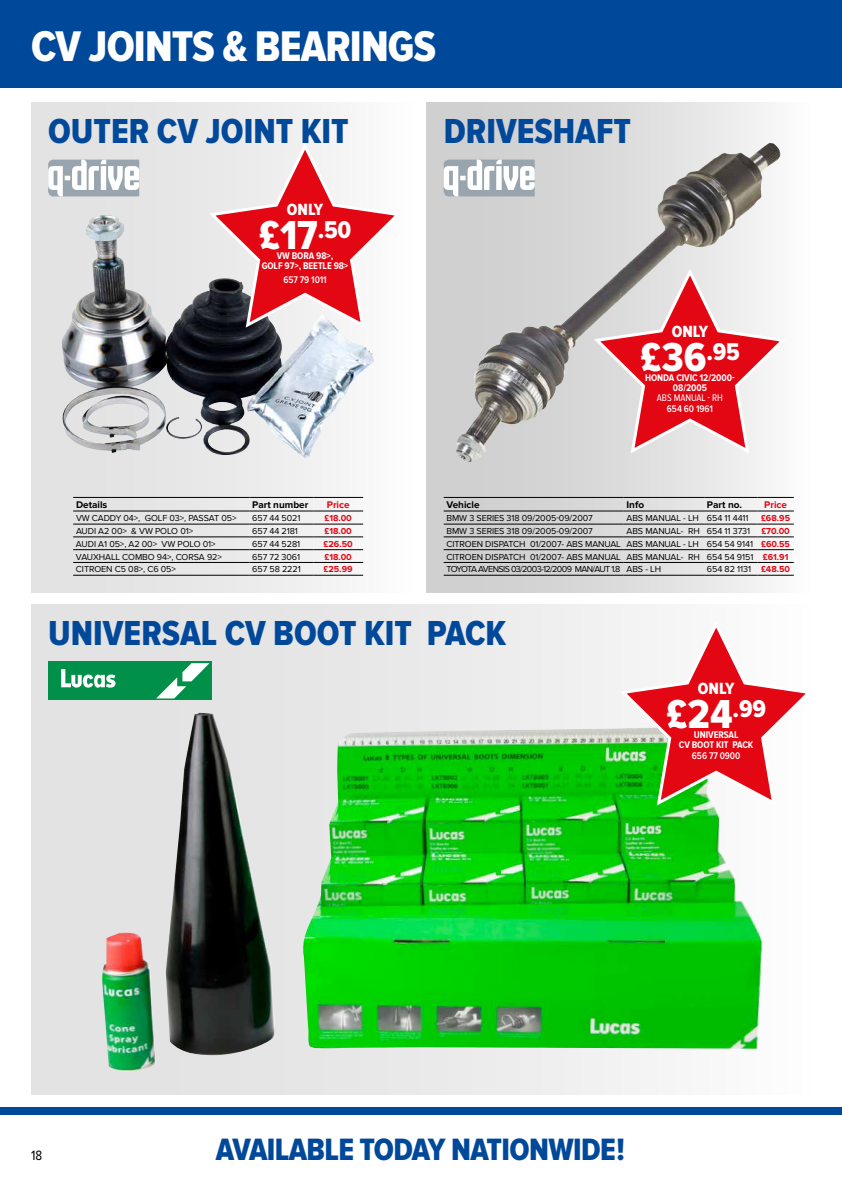
<style>
.page{position:relative;width:842px;height:1191px;background:#fff}
.page>*{position:absolute;margin:0;border:0;box-sizing:border-box;transform-origin:0 0}
.t1{font:44.5px "Proxima Nova Cond Extrabld";letter-spacing:-.02em;color:#fff}
.t2{font:41.9px "Proxima Nova Cond Extrabld";color:#fff}
.t3{font:36px "Proxima Nova Cond Extrabld";color:#00489a}
.t4{font:32px "Proxima Nova Cond Extrabld";letter-spacing:-.02em;color:#00489a}
.t5{font:16.8px "Proxima Nova Cond Extrabld";color:#fff}
.t6{font:14px "Proxima Nova Cond";color:#000}
.t7{font:700 10px/10px "Proxima Nova Cond";letter-spacing:-.01em;color:#fff;text-align:center}
.t8{font:700 10px "Proxima Nova";color:#000}
.t9{font:600 10px "Proxima Nova Cond";letter-spacing:-.01em;color:#fff}
.t10{font:10px "Proxima Nova Cond";letter-spacing:-.01em;color:#fff}
.t11{font:700 10px "Proxima Nova";color:#e30613}
.t12{font:9px/12.8px "Proxima Nova";letter-spacing:-.01em;color:#000}
.t13{font:700 9px "Proxima Nova";color:#e30613}
.s1{font-weight:700;color:#e30613}
</style>
<div class="page">
<div style="left:0;top:1107px;width:842px;height:7px;background:#00489a"></div>
<div style="left:0;top:0;width:842px;height:88px;background:#00489a"></div>
<svg style="left:31px;top:102px;width:333px;height:490px;fill:#e6e6e6"></svg>
<div style="left:31px;top:603px;width:780px;height:491px;background:linear-gradient(to right,#dbdddc,#fbfafa)"></div>
<svg style="left:427px;top:102px;width:367px;height:490px;fill:#d7d7d7"></svg>
<img style="left:102px;top:712px;width:661px;height:363px">
<img style="left:455px;top:143px;width:325px;height:319px">
<img style="left:61px;top:215px;width:313px;height:244px">
<svg style="left:206px;top:139px;width:189px;height:191px"></svg>
<svg style="left:591px;top:265px;width:198px;height:191px"></svg>
<svg style="left:617px;top:617px;width:194px;height:191px"></svg>
<svg style="left:48px;top:160px;width:91px;height:36px"></svg>
<svg style="left:444px;top:160px;width:91px;height:36px"></svg>
<hr style="left:73px;top:524px;width:176px;height:1px;background:#000">
<hr style="left:249px;top:524px;width:64px;height:1px;background:#000">
<hr style="left:313px;top:524px;width:50px;height:1px;background:#000">
<hr style="left:73px;top:537px;width:176px;height:1px;background:#000">
<hr style="left:249px;top:537px;width:64px;height:1px;background:#000">
<hr style="left:313px;top:537px;width:50px;height:1px;background:#000">
<hr style="left:73px;top:549px;width:176px;height:1px;background:#000">
<hr style="left:249px;top:549px;width:64px;height:1px;background:#000">
<hr style="left:313px;top:549px;width:50px;height:1px;background:#000">
<hr style="left:73px;top:562px;width:176px;height:1px;background:#000">
<hr style="left:249px;top:562px;width:64px;height:1px;background:#000">
<hr style="left:313px;top:562px;width:50px;height:1px;background:#000">
<hr style="left:73px;top:575px;width:176px;height:1px;background:#000">
<hr style="left:249px;top:575px;width:64px;height:1px;background:#000">
<hr style="left:313px;top:575px;width:50px;height:1px;background:#000">
<hr style="left:73px;top:497px;width:176px;height:1px;background:#000">
<hr style="left:249px;top:497px;width:64px;height:1px;background:#000">
<hr style="left:313px;top:497px;width:50px;height:1px;background:#000">
<hr style="left:73px;top:511px;width:176px;height:1px;background:#000">
<hr style="left:249px;top:511px;width:64px;height:1px;background:#000">
<hr style="left:313px;top:511px;width:50px;height:1px;background:#000">
<hr style="left:444px;top:524px;width:180px;height:1px;background:#000">
<hr style="left:624px;top:524px;width:80px;height:1px;background:#000">
<hr style="left:704px;top:524px;width:53px;height:1px;background:#000">
<hr style="left:757px;top:524px;width:37px;height:1px;background:#000">
<hr style="left:444px;top:537px;width:180px;height:1px;background:#000">
<hr style="left:624px;top:537px;width:80px;height:1px;background:#000">
<hr style="left:704px;top:537px;width:53px;height:1px;background:#000">
<hr style="left:757px;top:537px;width:37px;height:1px;background:#000">
<hr style="left:444px;top:549px;width:180px;height:1px;background:#000">
<hr style="left:624px;top:549px;width:80px;height:1px;background:#000">
<hr style="left:704px;top:549px;width:53px;height:1px;background:#000">
<hr style="left:757px;top:549px;width:37px;height:1px;background:#000">
<hr style="left:444px;top:562px;width:180px;height:1px;background:#000">
<hr style="left:624px;top:562px;width:80px;height:1px;background:#000">
<hr style="left:704px;top:562px;width:53px;height:1px;background:#000">
<hr style="left:757px;top:562px;width:37px;height:1px;background:#000">
<hr style="left:444px;top:575px;width:180px;height:1px;background:#000">
<hr style="left:624px;top:575px;width:80px;height:1px;background:#000">
<hr style="left:704px;top:575px;width:53px;height:1px;background:#000">
<hr style="left:757px;top:575px;width:37px;height:1px;background:#000">
<hr style="left:444px;top:497px;width:180px;height:1px;background:#000">
<hr style="left:624px;top:497px;width:80px;height:1px;background:#000">
<hr style="left:704px;top:497px;width:53px;height:1px;background:#000">
<hr style="left:757px;top:497px;width:37px;height:1px;background:#000">
<hr style="left:444px;top:511px;width:180px;height:1px;background:#000">
<hr style="left:624px;top:511px;width:80px;height:1px;background:#000">
<hr style="left:704px;top:511px;width:53px;height:1px;background:#000">
<hr style="left:757px;top:511px;width:37px;height:1px;background:#000">
<div style="left:48px;top:662px;width:163px;height:38px;background:#00904a"></div>
<svg style="left:156px;top:663px;width:53px;height:35px"></svg>
<svg style="left:61px;top:669px;width:55px;height:19px"></svg>
<h1 class="t1" style="left:31px;top:22px;width:407px">CV JOINTS &amp; BEARINGS</h1>
<h3 class="t3" style="left:48px;top:111px;width:302px">OUTER CV JOINT KIT</h3>
<h3 class="t3" style="left:444px;top:111px;width:189px">DRIVESHAFT</h3>
<h3 class="t5" style="left:287px;top:199px;width:38px">ONLY</h3>
<h2 class="t2" style="left:259px;top:211px;width:94px">£17<sup>.50</sup></h2>
<p class="t7" style="left:262px;top:251px;width:88px">VW BORA 98&gt;,<br>GOLF 97&gt;, BEETLE 98&gt;</p>
<p class="t9" style="left:283px;top:274px;width:45px">657 79 1011</p>
<h3 class="t5" style="left:672px;top:322px;width:38px">ONLY</h3>
<h2 class="t2" style="left:640px;top:334px;width:101px">£36<sup>.95</sup></h2>
<p class="t7" style="left:645px;top:373px;width:91px">HONDA CIVIC 12/2000-<br>08/2005</p>
<p class="t10" style="left:657px;top:392px;width:68px">ABS MANUAL - RH</p>
<p class="t9" style="left:667px;top:403px;width:48px">654 60 1961</p>
<p class="t8" style="left:76px;top:499px;width:33px">Details</p>
<p class="t8" style="left:252px;top:499px;width:58px">Part number</p>
<p class="t11" style="left:327px;top:499px;width:24px">Price</p>
<p class="t12" style="left:76px;top:512px;width:162px">VW CADDY 04&gt;, GOLF 03&gt;, PASSAT 05&gt;</p>
<p class="t12" style="left:252px;top:512px;width:50px">657 44 5021</p>
<p class="t13" style="left:324px;top:513px;width:29px">£18.00</p>
<p class="t12" style="left:76px;top:525px;width:119px">AUDI A2 00&gt; &amp; VW POLO 01&gt;</p>
<p class="t12" style="left:252px;top:525px;width:47px">657 44 2181</p>
<p class="t13" style="left:324px;top:526px;width:29px">£18.00</p>
<p class="t12" style="left:76px;top:537px;width:141px">AUDI A1 05&gt;, A2 00&gt; VW POLO 01&gt;</p>
<p class="t12" style="left:252px;top:537px;width:49px">657 44 5281</p>
<p class="t13" style="left:324px;top:538px;width:31px">£26.50</p>
<p class="t12" style="left:76px;top:550px;width:147px">VAUXHALL COMBO 94&gt;, CORSA 92&gt;</p>
<p class="t12" style="left:252px;top:550px;width:49px">657 72 3061</p>
<p class="t13" style="left:324px;top:551px;width:29px">£18.00</p>
<p class="t12" style="left:76px;top:563px;width:102px">CITROEN C5 08&gt;, C6 05&gt;</p>
<p class="t12" style="left:252px;top:563px;width:50px">657 58 2221</p>
<p class="t13" style="left:324px;top:564px;width:31px">£25.99</p>
<p class="t8" style="left:446px;top:499px;width:35px">Vehicle</p>
<p class="t8" style="left:626px;top:499px;width:19px">Info</p>
<p class="t8" style="left:707px;top:499px;width:37px">Part no.</p>
<p class="t11" style="left:764px;top:499px;width:24px">Price</p>
<p class="t12" style="left:446px;top:512px;width:148px">BMW 3 SERIES 318 09/2005-09/2007</p>
<p class="t12" style="left:626px;top:512px;width:124px">ABS MANUAL - LH 654 11 4411</p>
<p class="t13" style="left:761px;top:513px;width:31px">£68.95</p>
<p class="t12" style="left:446px;top:525px;width:148px">BMW 3 SERIES 318 09/2005-09/2007</p>
<p class="t12" style="left:446px;top:525px;width:345px;text-indent:180px">ABS MANUAL- RH 654 11 3731 <span class="s1">£70.00<br></span>CITROEN DISPATCH 01/2007- ABS MANUAL ABS MANUAL - LH 654 54 9141 <span class="s1">£60.55<br></span>CITROEN DISPATCH 01/2007- ABS MANUAL ABS MANUAL- RH 654 54 9151 <span class="s1">£61.91<br></span>TOYOTA AVENSIS 03/2003-12/2009 MAN/AUT 1.8 ABS - LH</p>
<p class="t12" style="left:707px;top:563px;width:85px">654 82 1131 <span class="s1">£48.50</span></p>
<h3 class="t3" style="left:48px;top:612px;width:460px">UNIVERSAL CV BOOT KIT PACK</h3>
<h3 class="t5" style="left:698px;top:679px;width:38px">ONLY</h3>
<h2 class="t2" style="left:666px;top:691px;width:101px">£24<sup>.99</sup></h2>
<p class="t7" style="left:679px;top:730px;width:76px">UNIVERSAL<br>CV BOOT KIT PACK</p>
<p class="t9" style="left:692px;top:750px;width:50px">656 77 0900</p>
<h3 class="t6" style="left:31px;top:1147px;width:13px">18</h3>
<h3 class="t4" style="left:216px;top:1131px;width:411px">AVAILABLE TODAY NATIONWIDE!</h3>
</div>
